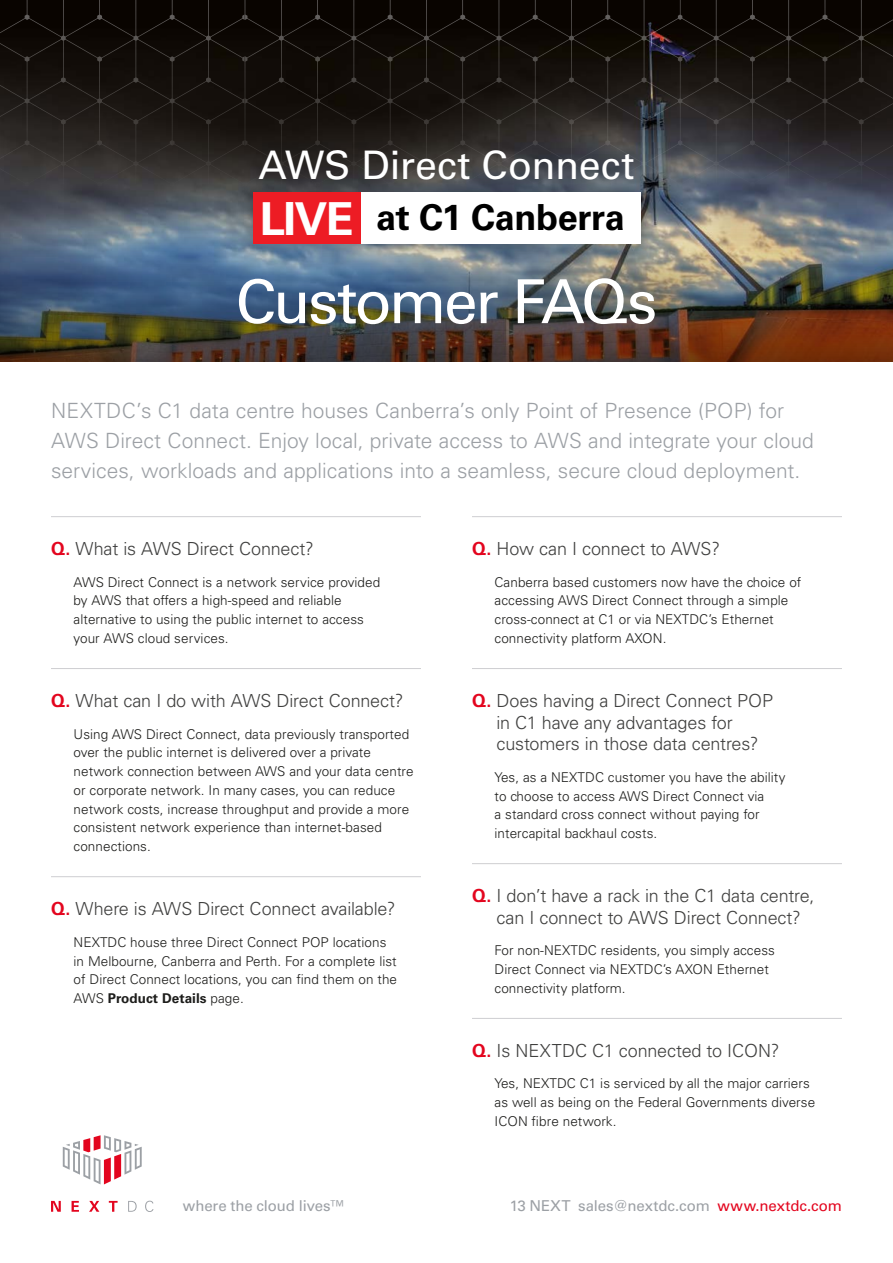
<style>
.page{position:relative;width:893px;height:1263px;background:#fff}
.page>*{position:absolute;margin:0;border:0;box-sizing:border-box;transform-origin:0 0}
.t1{font:60.75px "Univers LT Std";letter-spacing:-.04em;color:#fff}
.t2{font:39.3px "Univers LT Std";color:#fff}
.t3{font:700 36px "Univers LT Std";letter-spacing:-.01em;color:#000}
.t4{font:300 21px/30px "Univers LT Std";color:#9ca0a5}
.t5{font:300 18px/21.6px "Univers LT Std";letter-spacing:-.01em;color:#3f3f3e}
.t6{font:15px "Univers LT Std";letter-spacing:-.005em;color:#9ca0a5}
.t7{font:300 13.5px/18.8px "Univers LT Std";letter-spacing:.005em;color:#1d1d1b}
.s1{font-size:45.45px;color:#fff}
.s2{font-weight:700;color:#e3051e}
.s3{font-weight:700}
.s4{font-weight:300}
.s5{color:#e3051e}
</style>
<div class="page">
<svg style="left:51px;top:1201px;width:10px;height:11px"></svg>
<svg style="left:72px;top:1201px;width:7px;height:11px"></svg>
<svg style="left:89px;top:1201px;width:10px;height:11px"></svg>
<svg style="left:109px;top:1201px;width:9px;height:11px"></svg>
<svg style="left:128px;top:1201px;width:9px;height:11px"></svg>
<svg style="left:145px;top:1201px;width:8px;height:11px"></svg>
<svg style="left:63px;top:1135px;width:79px;height:49px"></svg>
<img style="left:0;top:189px;width:893px;height:172px">
<svg style="left:0;top:0;width:893px;height:189px;background:#1d1917"></svg>
<hr style="left:51px;top:516px;width:370px;height:1px;background:#ceced1">
<hr style="left:51px;top:668px;width:370px;height:1px;background:#ceced1">
<hr style="left:51px;top:876px;width:370px;height:1px;background:#ceced1">
<hr style="left:472px;top:516px;width:370px;height:1px;background:#ceced1">
<hr style="left:472px;top:668px;width:370px;height:1px;background:#ceced1">
<hr style="left:472px;top:863px;width:370px;height:1px;background:#ceced1">
<hr style="left:472px;top:1018px;width:370px;height:1px;background:#ceced1">
<div style="left:238px;top:137px;width:416px;height:121px;background:#1d1d1b;opacity:.33"></div>
<div style="left:253px;top:192px;width:109px;height:52px;background:#ed1c24"></div>
<div style="left:361px;top:192px;width:279px;height:52px;background:#fff"></div>
<h2 class="t2" style="left:259px;top:142px;width:377px">AWS Direct Connect</h2>
<h3 class="t3" style="left:260px;top:197px;width:367px"><span class="s1">LIVE</span> at C1 Canberra</h3>
<h1 class="t1" style="left:236px;top:266px;width:423px">Customer FAQs</h1>
<h3 class="t4" style="left:51px;top:395px;width:764px">NEXTDC’s C1 data centre houses Canberra’s only Point of Presence (POP) for<br>AWS Direct Connect. Enjoy local, private access to AWS and integrate your cloud services, workloads and applications into a seamless, secure cloud deployment.</h3>
<h3 class="t5" style="left:51px;top:538px;width:264px"><span class="s2">Q.</span> What is AWS Direct Connect?</h3>
<p class="t7" style="left:74px;top:573px;width:308px">AWS Direct Connect is a network service provided by AWS that offers a high-speed and reliable alternative to using the public internet to access your AWS cloud services.</p>
<h3 class="t5" style="left:51px;top:690px;width:354px"><span class="s2">Q.</span> What can I do with AWS Direct Connect?</h3>
<p class="t7" style="left:74px;top:724px;width:342px">Using AWS Direct Connect, data previously transported over the public internet is delivered over a private network connection between AWS and your data centre or corporate network. In many cases, you can reduce network costs, increase throughput and provide a more consistent network experience than internet-based connections.</p>
<h3 class="t5" style="left:51px;top:898px;width:346px"><span class="s2">Q.</span> Where is AWS Direct Connect available?</h3>
<p class="t7" style="left:74px;top:933px;width:325px">NEXTDC house three Direct Connect POP locations in Melbourne, Canberra and Perth. For a complete list of Direct Connect locations, you can find them on the AWS <span class="s3">Product Details</span> page.</p>
<h3 class="t5" style="left:472px;top:538px;width:249px"><span class="s2">Q.</span> How can I connect to AWS?</h3>
<p class="t7" style="left:495px;top:573px;width:308px">Canberra based customers now have the choice of accessing AWS Direct Connect through a simple cross‑connect at C1 or via NEXTDC’s Ethernet connectivity platform AXON.</p>
<h3 class="t5" style="left:496px;top:690px;width:278px;text-indent:-24px"><span class="s2">Q.</span> Does having a Direct Connect POP in C1 have any advantages for customers in those data centres?</h3>
<p class="t7" style="left:495px;top:768px;width:292px">Yes, as a NEXTDC customer you have the ability to choose to access AWS Direct Connect via<br>a standard cross connect without paying for intercapital backhaul costs.</p>
<h3 class="t5" style="left:496px;top:885px;width:319px;text-indent:-24px"><span class="s2">Q.</span> I don’t have a rack in the C1 data centre, can I connect to AWS Direct Connect?</h3>
<p class="t7" style="left:495px;top:941px;width:282px">For non-NEXTDC residents, you simply access<br>Direct Connect via NEXTDC’s AXON Ethernet connectivity platform.</p>
<h3 class="t5" style="left:472px;top:1040px;width:309px"><span class="s2">Q.</span> Is NEXTDC C1 connected to ICON?</h3>
<p class="t7" style="left:495px;top:1074px;width:322px">Yes, NEXTDC C1 is serviced by all the major carriers as well as being on the Federal Governments diverse<br>ICON fibre network.</p>
<p class="t6" style="left:183px;top:1197px;width:163px">where the cloud lives<span class="s4">™</span></p>
<p class="t6" style="left:510px;top:1197px;width:334px">13 NEXT sales@nextdc.com <span class="s5">www.nextdc.com</span></p>
</div>
